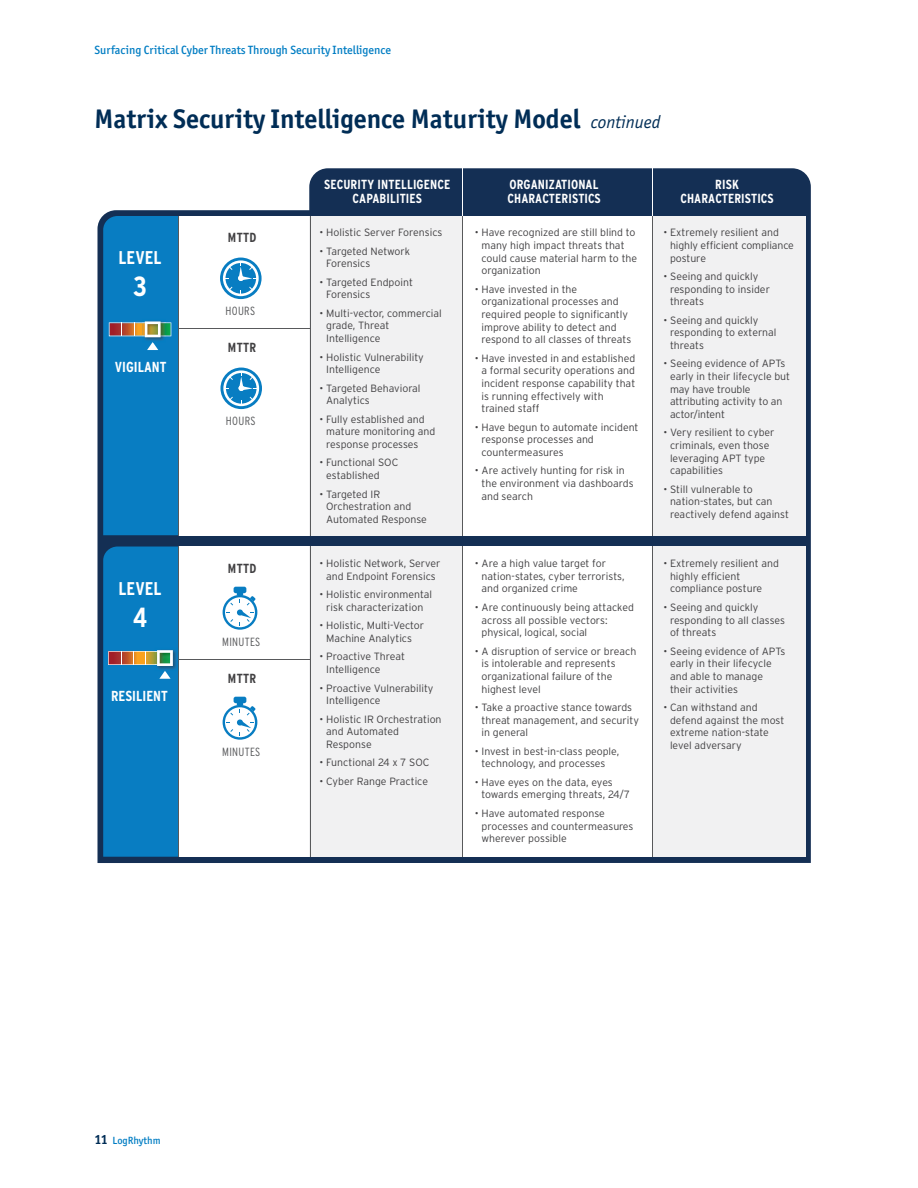
<style>
.page{position:relative;width:918px;height:1188px;background:#fff}
.page>*{position:absolute;margin:0;border:0;box-sizing:border-box;transform-origin:0 0}
.t1{font:700 condensed 27.6px "Interstate";color:#fff}
.t2{font:700 27px "Officina Sans ITC Std";color:#002d56}
.t3{font:700 condensed 18.45px "Interstate";color:#fff}
.t4{font:700 condensed 14.55px "Interstate";color:#fff}
.t5{font:700 condensed 13.2px/14.5px "Interstate";letter-spacing:.01em;color:#fff;text-align:center}
.t6{font:700 condensed 13.2px "Interstate";letter-spacing:.025em;color:#414042}
.t7{font:500 12px "Officina Sans ITC Std";color:#007dc3}
.t8{font:300 condensed 11.85px "Interstate";letter-spacing:.025em;color:#58595b}
.t9{font:300 10.5px/12.6px "Interstate";color:#414042}
.t10{font:500 10.5px "Officina Sans ITC Std";color:#007dc3}
.s1{font-weight:400;font-style:italic;font-size:18px}
.s2{font-weight:700;font-size:13.5px;color:#002d56}
</style>
<div class="page">
<svg style="left:97px;top:168px;width:714px;height:695px;fill:#142f54"></svg>
<div style="left:178px;top:216px;width:628px;height:319px;background:#fff"></div>
<div style="left:310px;top:216px;width:153px;height:319px;background:#f1f1f2"></div>
<div style="left:653px;top:216px;width:153px;height:319px;background:#f1f1f2"></div>
<div style="left:178px;top:547px;width:628px;height:310px;background:#fff"></div>
<div style="left:310px;top:547px;width:153px;height:310px;background:#f1f1f2"></div>
<div style="left:653px;top:547px;width:153px;height:310px;background:#f1f1f2"></div>
<hr style="left:462px;top:547px;width:1px;height:310px;background:#58595b">
<hr style="left:310px;top:547px;width:1px;height:310px;background:#58595b">
<hr style="left:652px;top:547px;width:1px;height:310px;background:#58595b">
<hr style="left:179px;top:659px;width:131px;height:1px;background:#58595b">
<hr style="left:178px;top:547px;width:1px;height:310px;background:#58595b">
<hr style="left:462px;top:216px;width:1px;height:319px;background:#58595b">
<hr style="left:310px;top:216px;width:1px;height:319px;background:#58595b">
<hr style="left:652px;top:216px;width:1px;height:319px;background:#58595b">
<hr style="left:179px;top:328px;width:131px;height:1px;background:#58595b">
<hr style="left:178px;top:216px;width:1px;height:319px;background:#58595b">
<svg style="left:220px;top:258px;width:42px;height:41px"></svg>
<svg style="left:220px;top:368px;width:42px;height:41px"></svg>
<svg style="left:103px;top:216px;width:75px;height:319px;background:#0e7cbc"></svg>
<svg style="left:103px;top:547px;width:75px;height:310px;background:#107dbc"></svg>
<svg style="left:223px;top:587px;width:34px;height:43px"></svg>
<svg style="left:223px;top:697px;width:34px;height:43px"></svg>
<hr style="left:462px;top:168px;width:1px;height:48px;background:#fff">
<hr style="left:652px;top:168px;width:1px;height:48px;background:#fff">
<p class="t7" style="left:94px;top:43px;width:298px">Surfacing Critical Cyber Threats Through Security Intelligence</p>
<h2 class="t2" style="left:94px;top:102px;width:568px">Matrix Security Intelligence Maturity Model <span class="s1">continued</span></h2>
<h3 class="t3" style="left:118px;top:246px;width:45px">LEVEL</h3>
<h1 class="t1" style="left:133px;top:269px;width:16px">3</h1>
<h3 class="t4" style="left:115px;top:358px;width:53px">VIGILANT</h3>
<p class="t6" style="left:228px;top:230px;width:30px">MTTD</p>
<p class="t8" style="left:226px;top:303px;width:31px">HOURS</p>
<p class="t6" style="left:228px;top:340px;width:30px">MTTR</p>
<p class="t8" style="left:226px;top:413px;width:31px">HOURS</p>
<h3 class="t3" style="left:118px;top:577px;width:45px">LEVEL</h3>
<h1 class="t1" style="left:133px;top:600px;width:16px">4</h1>
<h3 class="t4" style="left:111px;top:687px;width:58px">RESILIENT</h3>
<p class="t6" style="left:228px;top:561px;width:30px">MTTD</p>
<p class="t8" style="left:222px;top:634px;width:40px">MINUTES</p>
<p class="t6" style="left:228px;top:671px;width:30px">MTTR</p>
<p class="t8" style="left:222px;top:744px;width:40px">MINUTES</p>
<p class="t5" style="left:324px;top:177px;width:128px">SECURITY INTELLIGENCE<br>CAPABILITIES</p>
<p class="t5" style="left:507px;top:177px;width:95px;text-align:left">ORGANIZATIONAL<br>CHARACTERISTICS</p>
<p class="t5" style="left:680px;top:177px;width:95px">RISK<br>CHARACTERISTICS</p>
<p class="t9" style="left:320px;top:226px;width:124px">• Holistic Server Forensics</p>
<p class="t9" style="left:326px;top:245px;width:86px;text-indent:-7px">• Targeted Network<br>Forensics</p>
<p class="t9" style="left:326px;top:276px;width:88px;text-indent:-7px">• Targeted Endpoint<br>Forensics</p>
<p class="t9" style="left:326px;top:307px;width:117px;text-indent:-7px">• Multi-vector, commercial grade, Threat<br>Intelligence</p>
<p class="t9" style="left:326px;top:350px;width:99px;text-indent:-7px">• Holistic Vulnerability<br>Intelligence</p>
<p class="t9" style="left:326px;top:382px;width:96px;text-indent:-7px">• Targeted Behavioral<br>Analytics</p>
<p class="t9" style="left:326px;top:413px;width:111px;text-indent:-7px">• Fully established and mature monitoring and response processes</p>
<p class="t9" style="left:326px;top:456px;width:74px;text-indent:-7px">• Functional SOC established</p>
<p class="t9" style="left:326px;top:487px;width:102px;text-indent:-7px">• Targeted IR<br>Orchestration and<br>Automated Response</p>
<p class="t9" style="left:320px;top:557px;width:122px;text-align:center">• Holistic Network, Server and Endpoint Forensics</p>
<p class="t9" style="left:320px;top:588px;width:114px;text-align:center">• Holistic environmental risk characterization</p>
<p class="t9" style="left:320px;top:619px;width:106px;text-align:center">• Holistic, Multi-Vector<br>Machine Analytics</p>
<p class="t9" style="left:326px;top:650px;width:81px;text-indent:-7px">• Proactive Threat<br>Intelligence</p>
<p class="t9" style="left:326px;top:681px;width:109px;text-indent:-7px">• Proactive Vulnerability<br>Intelligence</p>
<p class="t9" style="left:326px;top:713px;width:117px;text-indent:-7px">• Holistic IR Orchestration and Automated<br>Response</p>
<p class="t9" style="left:320px;top:756px;width:111px">• Functional 24 x 7 SOC</p>
<p class="t9" style="left:320px;top:775px;width:110px">• Cyber Range Practice</p>
<p class="t9" style="left:481px;top:226px;width:157px;text-indent:-7px">• Have recognized are still blind to many high impact threats that could cause material harm to the organization</p>
<p class="t9" style="left:481px;top:283px;width:151px;text-indent:-7px">• Have invested in the organizational processes and required people to significantly improve ability to detect and respond to all classes of threats</p>
<p class="t9" style="left:481px;top:352px;width:155px;text-indent:-7px">• Have invested in and established a formal security operations and incident response capability that is running effectively with trained staff</p>
<p class="t9" style="left:481px;top:421px;width:159px;text-indent:-7px">• Have begun to automate incident response processes and countermeasures</p>
<p class="t9" style="left:481px;top:464px;width:154px;text-indent:-7px">• Are actively hunting for risk in the environment via dashboards and search</p>
<p class="t9" style="left:481px;top:557px;width:145px;text-indent:-7px">• Are a high value target for nation-states, cyber terrorists, and organized crime</p>
<p class="t9" style="left:481px;top:601px;width:154px;text-indent:-7px">• Are continuously being attacked across all possible vectors: physical, logical, social</p>
<p class="t9" style="left:481px;top:645px;width:156px;text-indent:-7px">• A disruption of service or breach is intolerable and represents organizational failure of the highest level</p>
<p class="t9" style="left:481px;top:701px;width:159px;text-indent:-7px">• Take a proactive stance towards threat management, and security in general</p>
<p class="t9" style="left:481px;top:745px;width:139px;text-indent:-7px">• Invest in best-in-class people, technology, and processes</p>
<p class="t9" style="left:481px;top:776px;width:150px;text-indent:-7px">• Have eyes on the data, eyes towards emerging threats, 24/7</p>
<p class="t9" style="left:481px;top:807px;width:153px;text-indent:-7px">• Have automated response processes and countermeasures wherever possible</p>
<p class="t9" style="left:670px;top:226px;width:125px;text-indent:-7px">• Extremely resilient and highly efficient compliance posture</p>
<p class="t9" style="left:670px;top:270px;width:101px;text-indent:-7px">• Seeing and quickly responding to insider threats</p>
<p class="t9" style="left:670px;top:314px;width:108px;text-indent:-7px">• Seeing and quickly responding to external threats</p>
<p class="t9" style="left:670px;top:357px;width:122px;text-indent:-7px">• Seeing evidence of APTs early in their lifecycle but may have trouble attributing activity to an actor/intent</p>
<p class="t9" style="left:670px;top:426px;width:106px;text-indent:-7px">• Very resilient to cyber criminals, even those leveraging APT type capabilities</p>
<p class="t9" style="left:670px;top:483px;width:121px;text-indent:-7px">• Still vulnerable to nation-states, but can reactively defend against</p>
<p class="t9" style="left:670px;top:557px;width:111px;text-indent:-7px">• Extremely resilient and highly efficient compliance posture</p>
<p class="t9" style="left:670px;top:601px;width:117px;text-indent:-7px">• Seeing and quickly responding to all classes of threats</p>
<p class="t9" style="left:670px;top:645px;width:117px;text-indent:-7px">• Seeing evidence of APTs early in their lifecycle and able to manage their activities</p>
<p class="t9" style="left:670px;top:701px;width:116px;text-indent:-7px">• Can withstand and defend against the most extreme nation-state level adversary</p>
<p class="t10" style="left:94px;top:1134px;width:68px"><span class="s2">11</span> LogRhythm</p>
</div>
